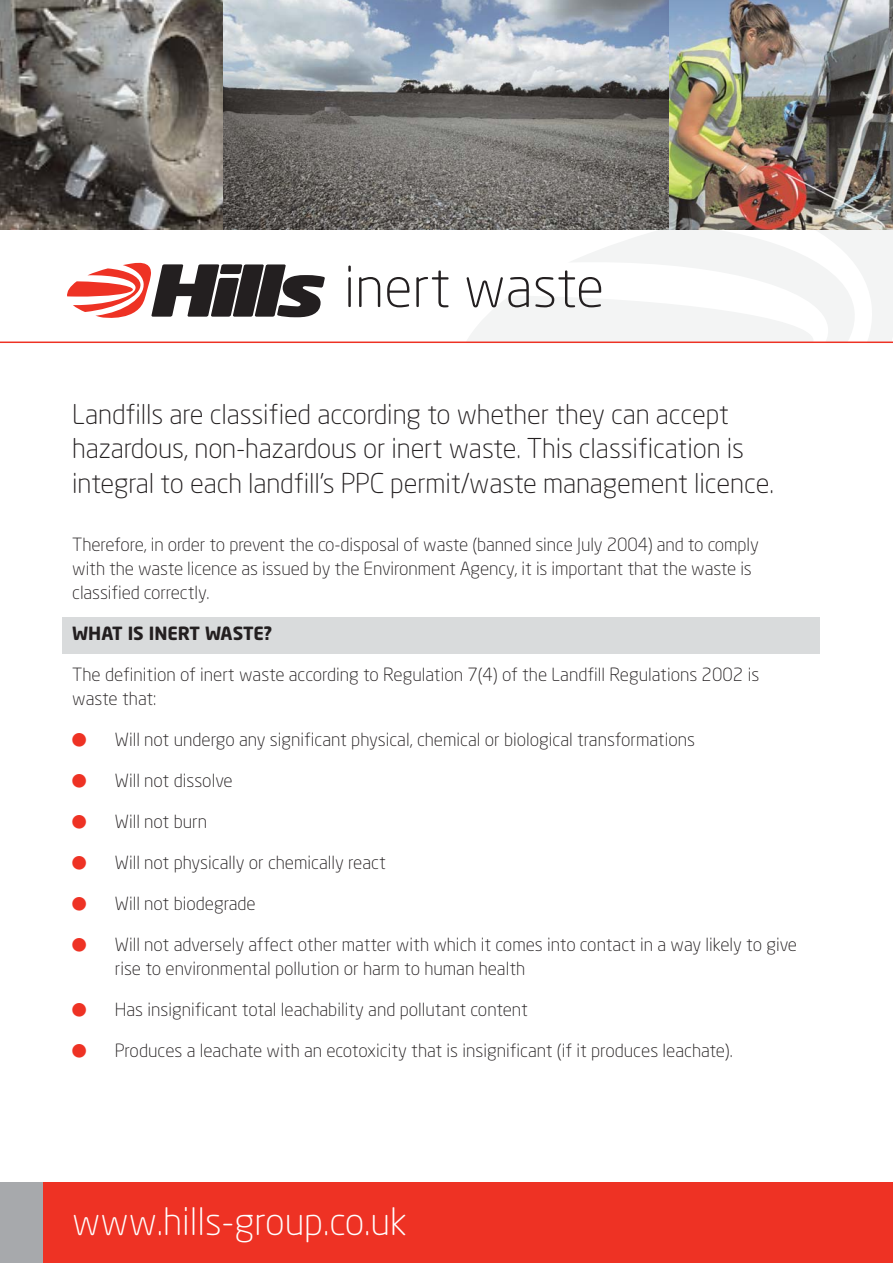
<style>
.page{position:relative;width:893px;height:1263px;background:#fff}
.page>*{position:absolute;margin:0;border:0;box-sizing:border-box;transform-origin:0 0}
.t1{font:300 55.5px "Neo Sans";color:#231f20}
.t2{font:300 37.5px "Neo Sans";color:#fff}
.t3{font:300 27px/34.5px "Neo Sans";letter-spacing:-.005em;color:#231f20}
.t4{font:300 18px/24px "Neo Sans";color:#231f20}
.t5{font:700 18px "Neo Sans";color:#231f20}
.s1{color:#ee3224}
</style>
<div class="page">
<svg style="left:458px;top:230px;width:434px;height:112px;fill:#f3f4f4"></svg>
<svg style="left:67px;top:262px;width:258px;height:56px"></svg>
<hr style="left:0;top:342px;width:892px;height:1px;background:#ee3224">
<div style="left:62px;top:617px;width:757px;height:36px;background:#d9dbdc"></div>
<div style="left:0;top:1182px;width:892px;height:81px;background:#ee3224"></div>
<div style="left:0;top:1182px;width:43px;height:81px;background:#a7a9ac"></div>
<img style="left:0;top:0;width:223px;height:230px">
<svg style="left:223px;top:0;width:447px;height:230px;background:#878a8c"></svg>
<img style="left:670px;top:0;width:222px;height:230px">
<h1 class="t1" style="left:344px;top:264px;width:262px">inert waste</h1>
<h3 class="t3" style="left:72px;top:399px;width:703px">Landfills are classified according to whether they can accept hazardous, non-hazardous or inert waste. This classification is integral to each landfill’s PPC permit/waste management licence.</h3>
<p class="t4" style="left:72px;top:534px;width:688px">Therefore, in order to prevent the co-disposal of waste (banned since July 2004) and to comply with the waste licence as issued by the Environment Agency, it is important that the waste is classified correctly.</p>
<p class="t5" style="left:72px;top:626px;width:202px">WHAT IS INERT WASTE?</p>
<p class="t4" style="left:72px;top:664px;width:688px">The definition of inert waste according to Regulation 7(4) of the Landfill Regulations 2002 is waste that:</p>
<p class="t4" style="left:72px;top:729px;width:624px"><span class="s1">●</span> Will not undergo any significant physical, chemical or biological transformations</p>
<p class="t4" style="left:72px;top:770px;width:162px"><span class="s1">●</span> Will not dissolve</p>
<p class="t4" style="left:72px;top:811px;width:136px"><span class="s1">●</span> Will not burn</p>
<p class="t4" style="left:72px;top:852px;width:315px"><span class="s1">●</span> Will not physically or chemically react</p>
<p class="t4" style="left:72px;top:893px;width:185px"><span class="s1">●</span> Will not biodegrade</p>
<p class="t4" style="left:115px;top:934px;width:684px;text-indent:-43px"><span class="s1">●</span> Will not adversely affect other matter with which it comes into contact in a way likely to give rise to environmental pollution or harm to human health</p>
<p class="t4" style="left:72px;top:999px;width:457px"><span class="s1">●</span> Has insignificant total leachability and pollutant content</p>
<p class="t4" style="left:72px;top:1040px;width:662px"><span class="s1">●</span> Produces a leachate with an ecotoxicity that is insignificant (if it produces leachate).</p>
<h2 class="t2" style="left:72px;top:1206px;width:336px">www.hills-group.co.uk</h2>
</div>
